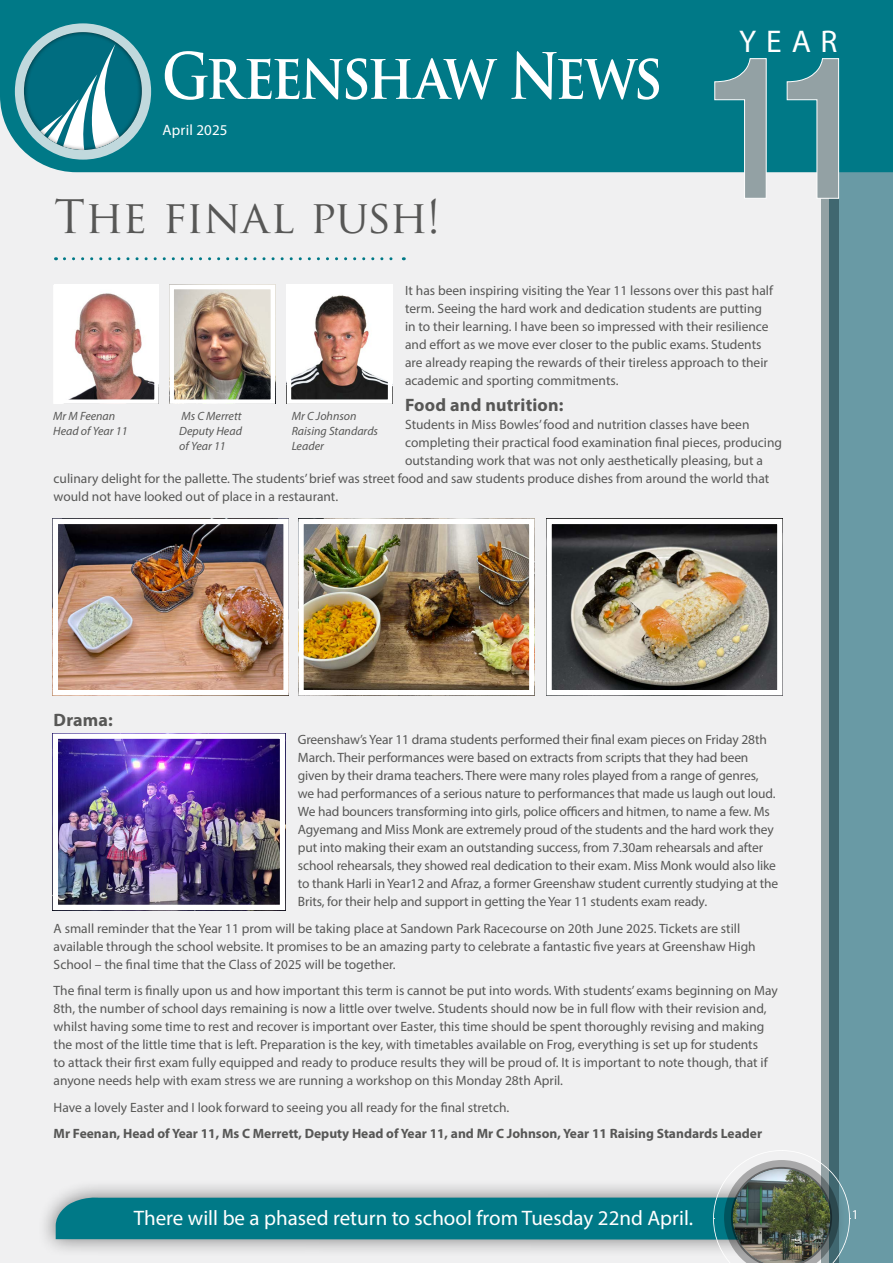
<style>
.page{position:relative;width:893px;height:1263px;background:#f0f0f1}
.page>*{position:absolute;margin:0;border:0;box-sizing:border-box;transform-origin:0 0}
.t1{font:700 62.1px "Trajan Pro";letter-spacing:-.06em;color:#fff;scale:.87 1}
.t2{font:45px "Trajan Pro";letter-spacing:-.015em;color:#575756}
.t3{font:31.5px "Myriad Pro";color:#fff}
.t4{font:21px "Myriad Pro";color:#fff}
.t5{font:700 18px "Myriad Pro";letter-spacing:.01em;color:#575756}
.t6{font:15px "Myriad Pro";letter-spacing:.01em;color:#fff}
.t7{font:13.5px/18px "Myriad Pro";color:#575756}
.t8{font:700 13.5px "Myriad Pro";color:#575756}
.t9{font:13.5px "Myriad Pro";color:#fff}
.t10{font:italic 12px "Myriad Pro";color:#575756}
</style>
<div class="page">
<div style="left:37px;top:1178px;width:811px;height:80px;background:#000;opacity:.5"></div>
<div style="left:822px;top:6px;width:17px;height:1257px;background:#93a1a4"></div>
<div style="left:829px;top:172px;width:64px;height:1091px;background:#699aa5"></div>
<div style="left:0;top:0;width:893px;height:172px;background:#007987"></div>
<svg style="left:15px;top:23px;width:136px;height:137px"></svg>
<div style="left:11px;top:21px;width:144px;height:130px;background:#000;opacity:.75"></div>
<svg style="left:64px;top:257px;width:340px;height:3px"></svg>
<svg style="left:56px;top:1150px;width:794px;height:113px"></svg>
<div style="left:719px;top:1158px;width:123px;height:105px;background:#000;opacity:.4"></div>
<img style="left:292px;top:290px;width:95px;height:109px">
<div style="left:287px;top:285px;width:105px;height:119px;border:4px solid #fff"></div>
<svg style="left:714px;top:58px;width:125px;height:141px"></svg>
<img style="left:58px;top:290px;width:96px;height:109px">
<div style="left:53px;top:285px;width:106px;height:119px;border:4px solid #fff"></div>
<img style="left:174px;top:290px;width:96px;height:109px">
<div style="left:169px;top:285px;width:106px;height:119px;border:4px solid #fff"></div>
<img style="left:59px;top:525px;width:224px;height:164px">
<div style="left:53px;top:519px;width:236px;height:176px;border:5px solid #fff"></div>
<img style="left:59px;top:739px;width:220px;height:165px">
<div style="left:53px;top:733px;width:232px;height:177px;border:5px solid #fff"></div>
<img style="left:304px;top:525px;width:224px;height:164px">
<div style="left:298px;top:519px;width:236px;height:176px;border:5px solid #fff"></div>
<img style="left:552px;top:525px;width:224px;height:164px">
<div style="left:546px;top:519px;width:236px;height:176px;border:5px solid #fff"></div>
<h1 class="t1" style="left:162px;top:38px;width:577px">Greenshaw News</h1>
<p class="t6" style="left:163px;top:120px;width:66px">April 2025</p>
<h2 class="t2" style="left:54px;top:188px;width:388px">The final push!</h2>
<h3 class="t3" style="left:739px;top:22px;width:100px">YEAR</h3>
<p class="t7" style="left:405px;top:281px;width:369px">It has been inspiring visiting the Year 11 lessons over this past half term. Seeing the hard work and dedication students are putting in to their learning. I have been so impressed with their resilience and effort as we move ever closer to the public exams. Students are already reaping the rewards of their tireless approach to their academic and sporting commitments.</p>
<h3 class="t5" style="left:405px;top:394px;width:160px">Food and nutrition:</h3>
<p class="t7" style="left:405px;top:416px;width:346px">Students in Miss Bowles’ food and nutrition classes have been</p>
<p class="t7" style="left:405px;top:434px;width:378px">completing their practical food examination final pieces, producing</p>
<p class="t7" style="left:405px;top:452px;width:359px">outstanding work that was not only aesthetically pleasing, but a</p>
<p class="t7" style="left:54px;top:470px;width:717px">culinary delight for the pallette. The students’ brief was street food and saw students produce dishes from around the world that</p>
<p class="t7" style="left:54px;top:488px;width:286px">would not have looked out of place in a restaurant.</p>
<p class="t10" style="left:53px;top:409px;width:64px">Mr M Feenan</p>
<p class="t10" style="left:181px;top:409px;width:62px">Ms C Merrett</p>
<p class="t10" style="left:292px;top:409px;width:66px">Mr C Johnson</p>
<p class="t10" style="left:53px;top:424px;width:76px">Head of Year 11</p>
<p class="t10" style="left:179px;top:424px;width:64px">Deputy Head</p>
<p class="t10" style="left:292px;top:424px;width:88px">Raising Standards</p>
<p class="t10" style="left:179px;top:439px;width:48px">of Year 11</p>
<p class="t10" style="left:292px;top:439px;width:34px">Leader</p>
<h3 class="t5" style="left:54px;top:708px;width:61px">Drama:</h3>
<p class="t7" style="left:298px;top:730px;width:482px">Greenshaw’s Year 11 drama students performed their final exam pieces on Friday 28th March. Their performances were based on extracts from scripts that they had been given by their drama teachers. There were many roles played from a range of genres, we had performances of a serious nature to performances that made us laugh out loud.<br>We had bouncers transforming into girls, police officers and hitmen, to name a few. Ms Agyemang and Miss Monk are extremely proud of the students and the hard work they put into making their exam an outstanding success, from 7.30am rehearsals and after school rehearsals, they showed real dedication to their exam. Miss Monk would also like to thank Harli in Year12 and Afraz, a former Greenshaw student currently studying at the Brits, for their help and support in getting the Year 11 students exam ready.</p>
<p class="t7" style="left:54px;top:919px;width:704px">A small reminder that the Year 11 prom will be taking place at Sandown Park Racecourse on 20th June 2025. Tickets are still available through the school website. It promises to be an amazing party to celebrate a fantastic five years at Greenshaw High<br>School – the final time that the Class of 2025 will be together.</p>
<p class="t7" style="left:54px;top:981px;width:726px">The final term is finally upon us and how important this term is cannot be put into words. With students’ exams beginning on May 8th, the number of school days remaining is now a little over twelve. Students should now be in full flow with their revision and, whilst having some time to rest and recover is important over Easter, this time should be spent thoroughly revising and making the most of the little time that is left. Preparation is the key, with timetables available on Frog, everything is set up for students<br>to attack their first exam fully equipped and ready to produce results they will be proud of. It is important to note though, that if anyone needs help with exam stress we are running a workshop on this Monday 28th April.</p>
<p class="t7" style="left:54px;top:1098px;width:457px">Have a lovely Easter and I look forward to seeing you all ready for the final stretch.</p>
<p class="t8" style="left:54px;top:1125px;width:710px">Mr Feenan, Head of Year 11, Ms C Merrett, Deputy Head of Year 11, and Mr C Johnson, Year 11 Raising Standards Leader</p>
<h3 class="t4" style="left:134px;top:1205px;width:561px">There will be a phased return to school from Tuesday 22nd April.</h3>
<p class="t9" style="left:852px;top:1206px;width:8px">1</p>
</div>
